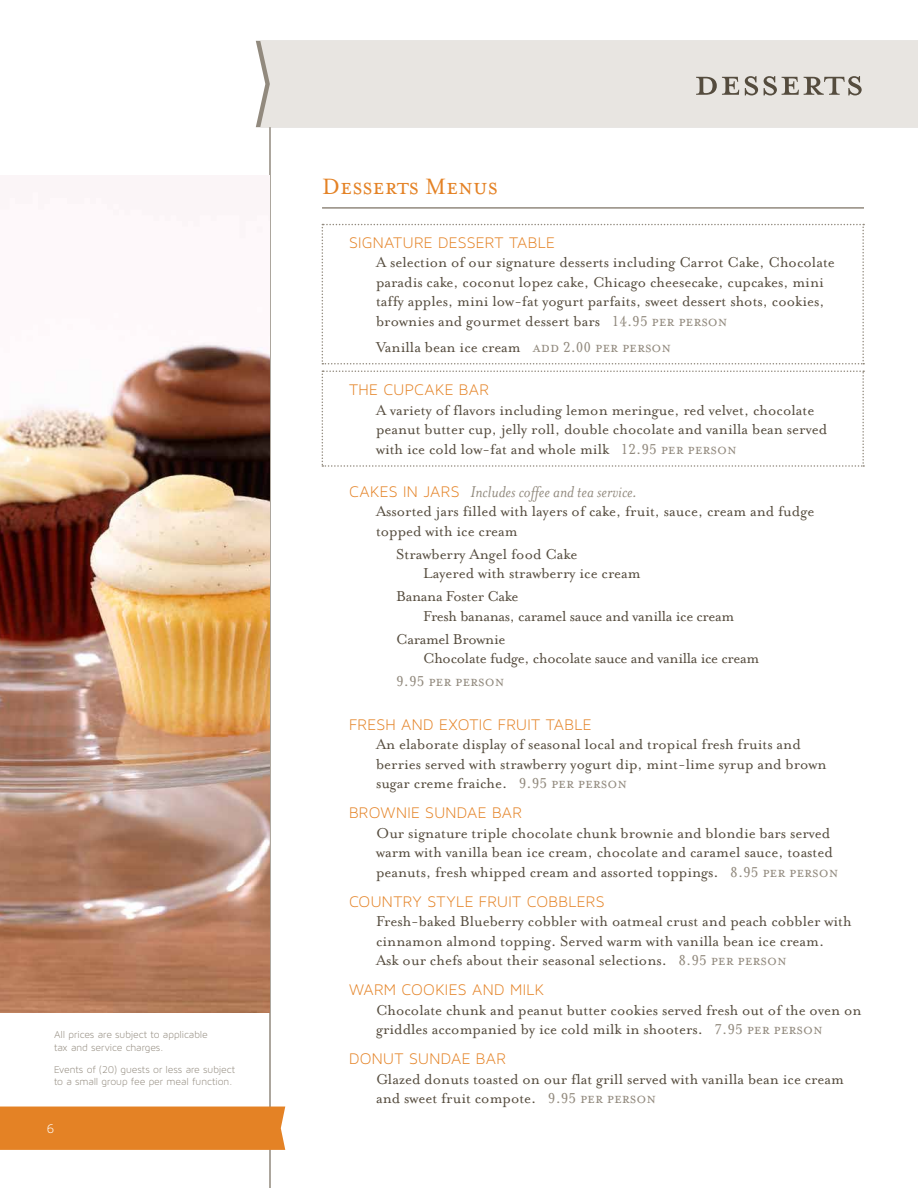
<style>
.page{position:relative;width:918px;height:1188px;background:#fff}
.page>*{position:absolute;margin:0;border:0;box-sizing:border-box;transform-origin:0 0}
.t1{font:54px "Mrs Eaves Petite Caps";color:#554c3e}
.t2{font:25.5px "Mrs Eaves Small Caps";color:#e48225}
.t3{font:italic 18px "Mrs Eaves";color:#928a7e}
.t4{font:16.5px/19.5px "Mrs Eaves Roman";color:#554c3e}
.t5{font:16.5px "Maven Pro Light 300";letter-spacing:.02em;color:#e48225}
.t6{font:16.5px/19.5px "Mrs Eaves Roman";letter-spacing:-.02em;color:#554c3e}
.t7{font:16.5px "Mrs Eaves Fractions";color:#928a7e}
.t8{font:13.5px "Maven Pro Light 300";color:#fff}
.t9{font:10.5px/12.6px "Maven Pro Light 300";letter-spacing:-.005em;color:#928a7e}
.s1{font-family:"Mrs Eaves Fractions";color:#928a7e}
.s2{font-family:"Maven Pro Light 300";font-style:normal;font-size:16.5px;color:#e48225}
</style>
<div class="page">
<hr style="left:269px;top:0;width:2px;height:1188px;background:#928a7e">
<div style="left:0;top:1107px;width:285px;height:43px;background:#e48225"></div>
<div style="left:262px;top:0;width:16px;height:74px;background:#fff"></div>
<div style="left:260px;top:41px;width:658px;height:86px;background:#e8e5e1"></div>
<img style="left:0;top:343px;width:269px;height:669px">
<hr style="left:322px;top:207px;width:542px;height:2px;background:#928a7e">
<svg style="left:322px;top:224px;width:542px;height:140px"></svg>
<svg style="left:322px;top:370px;width:542px;height:97px"></svg>
<p class="t9" style="left:54px;top:1029px;width:155px">All prices are subject to applicable tax and service charges.</p>
<p class="t9" style="left:54px;top:1063px;width:183px">Events of (20) guests or less are subject to a small group fee per meal function.</p>
<p class="t8" style="left:47px;top:1121px;width:9px">6</p>
<h2 class="t2" style="left:322px;top:173px;width:177px">Desserts Menus</h2>
<h1 class="t1" style="left:694px;top:51px;width:172px">desserts</h1>
<p class="t5" style="left:349px;top:233px;width:208px">SIGNATURE DESSERT TABLE</p>
<p class="t4" style="left:376px;top:253px;width:460px">A selection of our signature desserts including Carrot Cake, Chocolate paradis cake, coconut lopez cake, Chicago cheesecake, cupcakes, mini taffy apples, mini low-fat yogurt parfaits, sweet dessert shots, cookies, brownies and gourmet dessert bars <span class="s1">14.95 per person</span></p>
<p class="t4" style="left:376px;top:337px;width:297px">Vanilla bean ice cream <span class="s1">add 2.00 per person</span></p>
<p class="t5" style="left:349px;top:381px;width:142px">THE CUPCAKE BAR</p>
<p class="t4" style="left:376px;top:400px;width:453px">A variety of flavors including lemon meringue, red velvet, chocolate peanut butter cup, jelly roll, double chocolate and vanilla bean served with ice cold low-fat and whole milk <span class="s1">12.95 per person</span></p>
<p class="t3" style="left:349px;top:482px;width:290px"><span class="s2">CAKES IN JARS</span> Includes coffee and tea service.</p>
<p class="t4" style="left:376px;top:502px;width:440px">Assorted jars filled with layers of cake, fruit, sauce, cream and fudge topped with ice cream</p>
<p class="t4" style="left:423px;top:544px;width:219px;text-indent:-27px">Strawberry Angel food Cake<br>Layered with strawberry ice cream</p>
<p class="t6" style="left:423px;top:587px;width:313px;text-indent:-27px">Banana Foster Cake<br>Fresh bananas, caramel sauce and vanilla ice cream</p>
<p class="t6" style="left:423px;top:629px;width:337px;text-indent:-27px">Caramel Brownie<br>Chocolate fudge, chocolate sauce and vanilla ice cream</p>
<p class="t7" style="left:396px;top:673px;width:110px">9.95 per person</p>
<p class="t5" style="left:349px;top:715px;width:244px">FRESH AND EXOTIC FRUIT TABLE</p>
<p class="t4" style="left:376px;top:735px;width:452px">An elaborate display of seasonal local and tropical fresh fruits and berries served with strawberry yogurt dip, mint-lime syrup and brown sugar creme fraiche. <span class="s1">9.95 per person</span></p>
<p class="t5" style="left:349px;top:804px;width:175px">BROWNIE SUNDAE BAR</p>
<p class="t4" style="left:376px;top:823px;width:464px">Our signature triple chocolate chunk brownie and blondie bars served warm with vanilla bean ice cream, chocolate and caramel sauce, toasted peanuts, fresh whipped cream and assorted toppings. <span class="s1">8.95 per person</span></p>
<p class="t5" style="left:349px;top:892px;width:257px">COUNTRY STYLE FRUIT COBBLERS</p>
<p class="t4" style="left:376px;top:912px;width:477px">Fresh-baked Blueberry cobbler with oatmeal crust and peach cobbler with cinnamon almond topping. Served warm with vanilla bean ice cream.<br>Ask our chefs about their seasonal selections. <span class="s1">8.95 per person</span></p>
<p class="t5" style="left:349px;top:981px;width:197px">WARM COOKIES AND MILK</p>
<p class="t4" style="left:376px;top:1000px;width:487px">Chocolate chunk and peanut butter cookies served fresh out of the oven on griddles accompanied by ice cold milk in shooters. <span class="s1">7.95 per person</span></p>
<p class="t5" style="left:349px;top:1050px;width:159px">DONUT SUNDAE BAR</p>
<p class="t4" style="left:376px;top:1069px;width:469px">Glazed donuts toasted on our flat grill served with vanilla bean ice cream and sweet fruit compote. <span class="s1">9.95 per person</span></p>
</div>
